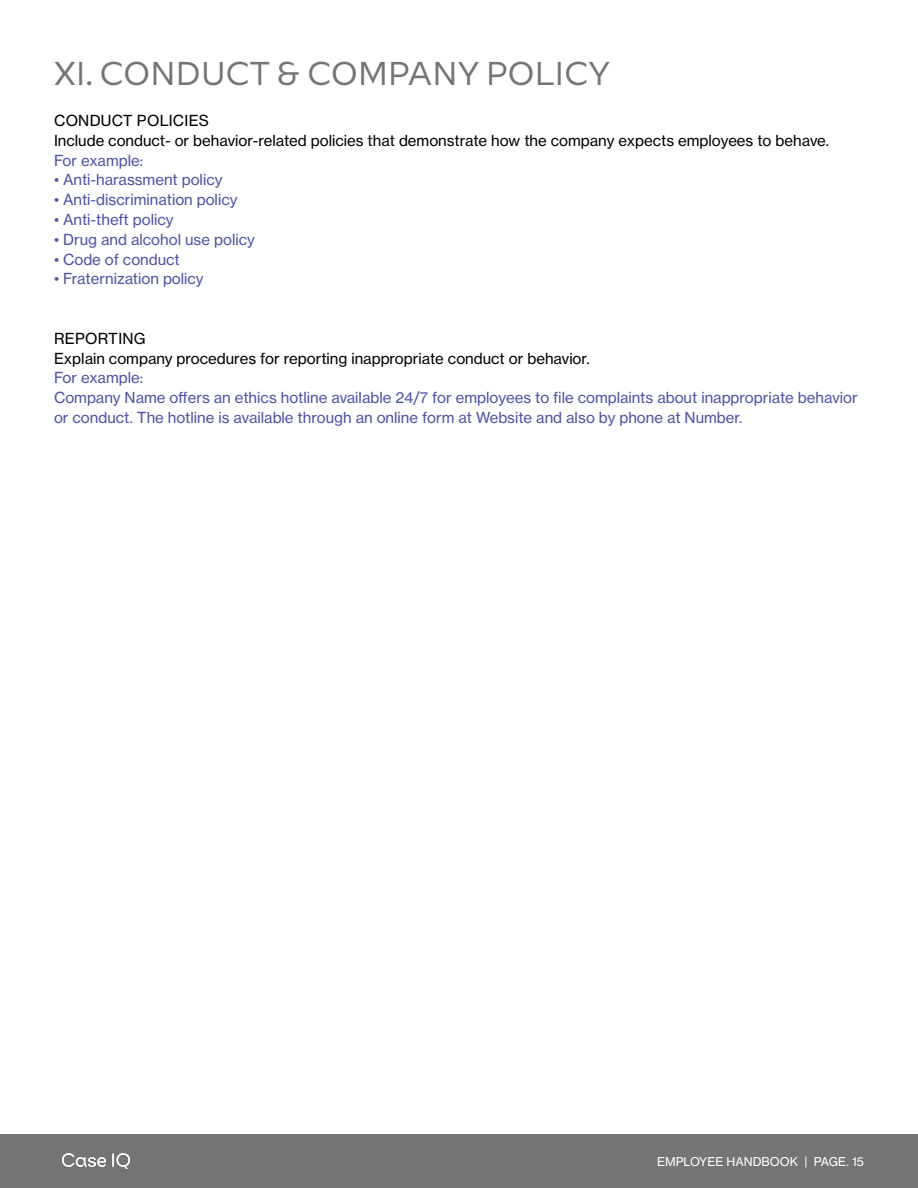
<style>
.page{position:relative;width:918px;height:1188px;background:#fff}
.page>*{position:absolute;margin:0;border:0;box-sizing:border-box;transform-origin:0 0}
.t1{font:33px "RB Multima";letter-spacing:.01em;color:#747474}
.t2{font:15px/19.8px "N Haas Grotesk TX Pro 55 Rg";color:#4f53a4}
.t3{font:15px "N Haas Grotesk TX Pro 55 Rg";color:#000}
.t4{font:12px "N Haas Grotesk TX Pro 55 Rg";color:#fff}
</style>
<div class="page">
<div style="left:0;top:1134px;width:918px;height:54px;background:#747474"></div>
<img style="left:62px;top:1153px;width:68px;height:16px">
<p class="t1" style="left:54px;top:54px;width:557px">XI. CONDUCT &amp; COMPANY POLICY</p>
<p class="t3" style="left:54px;top:111px;width:156px">CONDUCT POLICIES</p>
<p class="t3" style="left:54px;top:131px;width:777px">Include conduct- or behavior-related policies that demonstrate how the company expects employees to behave.</p>
<p class="t2" style="left:54px;top:150px;width:91px">For example:</p>
<p class="t2" style="left:54px;top:170px;width:170px">• Anti-harassment policy</p>
<p class="t2" style="left:54px;top:190px;width:185px">• Anti-discrimination policy</p>
<p class="t2" style="left:54px;top:210px;width:121px">• Anti-theft policy</p>
<p class="t2" style="left:54px;top:229px;width:202px">• Drug and alcohol use policy</p>
<p class="t2" style="left:54px;top:249px;width:127px">• Code of conduct</p>
<p class="t2" style="left:54px;top:269px;width:151px">• Fraternization policy</p>
<p class="t3" style="left:54px;top:329px;width:93px">REPORTING</p>
<p class="t3" style="left:54px;top:349px;width:537px">Explain company procedures for reporting inappropriate conduct or behavior.</p>
<p class="t2" style="left:54px;top:368px;width:91px">For example:</p>
<p class="t2" style="left:54px;top:388px;width:805px">Company Name offers an ethics hotline available 24/7 for employees to file complaints about inappropriate behavior or conduct. The hotline is available through an online form at Website and also by phone at Number.</p>
<p class="t4" style="left:657px;top:1154px;width:208px">EMPLOYEE HANDBOOK | PAGE. 15</p>
</div>
